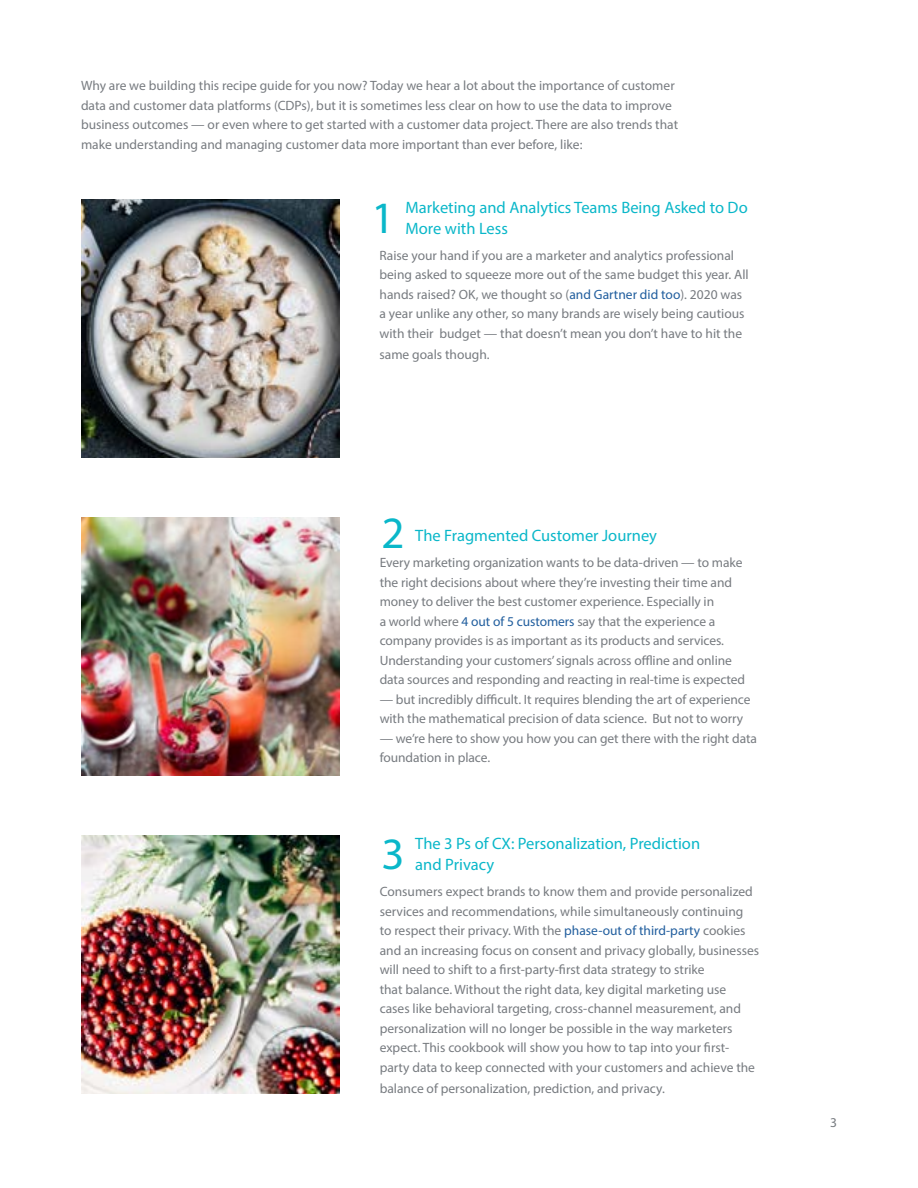
<style>
.page{position:relative;width:918px;height:1188px;background:#fff}
.page>*{position:absolute;margin:0;border:0;box-sizing:border-box;transform-origin:0 0}
.t1{font:45px "Myriad Pro";color:#0ab7c9}
.t2{font:16.5px/21px "Myriad Pro";color:#0ab7c9}
.t3{font:13.5px/19.5px "Myriad Pro";color:#777b80}
.s1{color:#215e9e}
</style>
<div class="page">
<img style="left:81px;top:199px;width:258px;height:259px">
<img style="left:81px;top:518px;width:258px;height:258px">
<img style="left:81px;top:836px;width:258px;height:258px">
<p class="t3" style="left:81px;top:76px;width:599px">Why are we building this recipe guide for you now? Today we hear a lot about the importance of customer data and customer data platforms (CDPs), but it is sometimes less clear on how to use the data to improve business outcomes — or even where to get started with a customer data project. There are also trends that make understanding and managing customer data more important than ever before, like:</p>
<p class="t2" style="left:406px;top:196px;width:344px">Marketing and Analytics Teams Being Asked to Do<br>More with Less</p>
<p class="t3" style="left:380px;top:245px;width:371px">Raise your hand if you are a marketer and analytics professional being asked to squeeze more out of the same budget this year. All hands raised? OK, we thought so (<span class="s1">and Gartner did too</span>). 2020 was a year unlike any other, so many brands are wisely being cautious with their budget — that doesn’t mean you don’t have to hit the</p>
<p class="t3" style="left:380px;top:344px;width:112px">same goals though.</p>
<h1 class="t1" style="left:372px;top:190px;width:25px">1</h1>
<h1 class="t1" style="left:381px;top:505px;width:25px">2</h1>
<p class="t2" style="left:415px;top:525px;width:243px">The Fragmented Customer Journey</p>
<p class="t3" style="left:380px;top:553px;width:367px">Every marketing organization wants to be data-driven — to make the right decisions about where they’re investing their time and money to deliver the best customer experience. Especially in<br>a world where <span class="s1">4 out of 5 customers</span> say that the experience a company provides is as important as its products and services.<br>Understanding your customers’ signals across offline and online data sources and responding and reacting in real-time is expected</p>
<p class="t3" style="left:380px;top:689px;width:372px">— but incredibly difficult. It requires blending the art of experience with the mathematical precision of data science. But not to worry</p>
<p class="t3" style="left:380px;top:728px;width:379px">— we’re here to show you how you can get there with the right data foundation in place.</p>
<p class="t2" style="left:415px;top:833px;width:286px">The 3 Ps of CX: Personalization, Prediction and Privacy</p>
<p class="t3" style="left:380px;top:882px;width:381px">Consumers expect brands to know them and provide personalized services and recommendations, while simultaneously continuing<br>to respect their privacy. With the <span class="s1">phase-out of third-party</span> cookies and an increasing focus on consent and privacy globally, businesses will need to shift to a first-party-first data strategy to strike<br>that balance. Without the right data, key digital marketing use cases like behavioral targeting, cross-channel measurement, and personalization will no longer be possible in the way marketers expect. This cookbook will show you how to tap into your first&shy;party data to keep connected with your customers and achieve the</p>
<p class="t3" style="left:380px;top:1078px;width:287px">balance of personalization, prediction, and privacy.</p>
<h1 class="t1" style="left:381px;top:826px;width:25px">3</h1>
<p class="t3" style="left:830px;top:1112px;width:8px">3</p>
</div>
